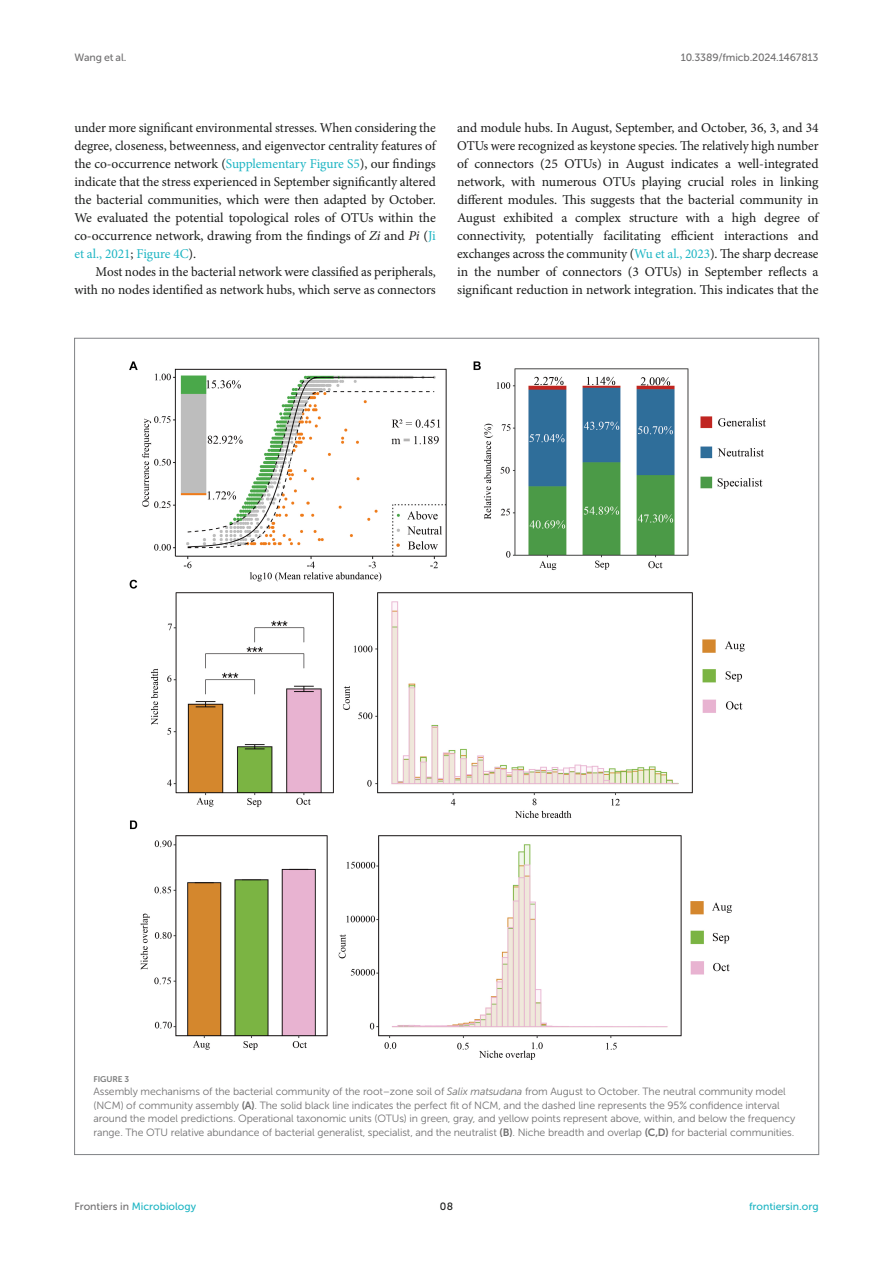
<style>
.page{position:relative;width:893px;height:1263px;background:#fff}
.page>*{position:absolute;margin:0;border:0;box-sizing:border-box;transform-origin:0 0}
.TEXT{font:13.5px/18px "Minion Pro";letter-spacing:-.005em;color:#1b1c1b;text-align:right}
.TEXT_FLUSH{font:13.5px/18px "Minion Pro";letter-spacing:-.005em;color:#1b1c1b;text-align:justify}
.FIG_LEG{font:10.5px/13.5px "Museo Sans 300";letter-spacing:-.01em;color:#706f70}
.t1{font:10.5px "Museo Sans 500";color:#1db5c3}
.t2{font:10.5px "Museo Sans 500";letter-spacing:-.015em;color:#706f70}
.t3{font:10.5px "Museo Sans 500";color:#1b1c1b}
.FIG_HD{font:8.25px "Museo Sans 700";letter-spacing:-.01em;color:#7e7f7f}
.s1{color:#1db5c3}
.s2{font-style:italic}
.s3{font-family:"Museo Sans 700"}
.s4{color:#706f70}
</style>
<div class="page">
<img style="left:129px;top:361px;width:637px;height:699px">
<p class="t2" style="left:74px;top:51px;width:53px">Wang et al.</p>
<p class="t2" style="left:681px;top:51px;width:139px">10.3389/fmicb.2024.1467813</p>
<p class="TEXT_FLUSH" style="left:74px;top:119px;width:363px">under more significant environmental stresses. When considering the degree, closeness, betweenness, and eigenvector centrality features of the co-occurrence network (<span class="s1">Supplementary Figure S5</span>), our findings indicate that the stress experienced in September significantly altered the bacterial communities, which were then adapted by October.<br>We evaluated the potential topological roles of OTUs within the co-occurrence network, drawing from the findings of <span class="s2">Zi</span> and <span class="s2">Pi</span> (<span class="s1">Ji et al., 2021</span>; <span class="s1">Figure 4C</span>).</p>
<p class="TEXT" style="left:74px;top:263px;width:363px">Most nodes in the bacterial network were classified as peripherals, with no nodes identified as network hubs, which serve as connectors</p>
<p class="TEXT" style="left:457px;top:119px;width:363px;text-align:justify">and module hubs. In August, September, and October, 36, 3, and 34<br>OTUs were recognized as keystone species. The relatively high number of connectors (25 OTUs) in August indicates a well-integrated network, with numerous OTUs playing crucial roles in linking different modules. This suggests that the bacterial community in August exhibited a complex structure with a high degree of connectivity, potentially facilitating efficient interactions and exchanges across the community (<span class="s1">Wu et al., 2023</span>). The sharp decrease in the number of connectors (3 OTUs) in September reflects a significant reduction in network integration. This indicates that the</p>
<p class="FIG_HD" style="left:94px;top:1074px;width:37px">FIGURE 3</p>
<p class="FIG_LEG" style="left:94px;top:1085px;width:703px">Assembly mechanisms of the bacterial community of the root–zone soil of <span class="s2">Salix matsudana</span> from August to October. The neutral community model (NCM) of community assembly <span class="s3">(A)</span>. The solid black line indicates the perfect fit of NCM, and the dashed line represents the 95% confidence interval around the model predictions. Operational taxonomic units (OTUs) in green, gray, and yellow points represent above, within, and below the frequency range. The OTU relative abundance of bacterial generalist, specialist, and the neutralist <span class="s3">(B)</span>. Niche breadth and overlap <span class="s3">(C,D)</span> for bacterial communities.</p>
<p class="t1" style="left:74px;top:1200px;width:123px"><span class="s4">Frontiers in</span> Microbiology</p>
<p class="t3" style="left:440px;top:1200px;width:15px">08</p>
<p class="t1" style="left:749px;top:1200px;width:71px">frontiersin.org</p>
</div>
